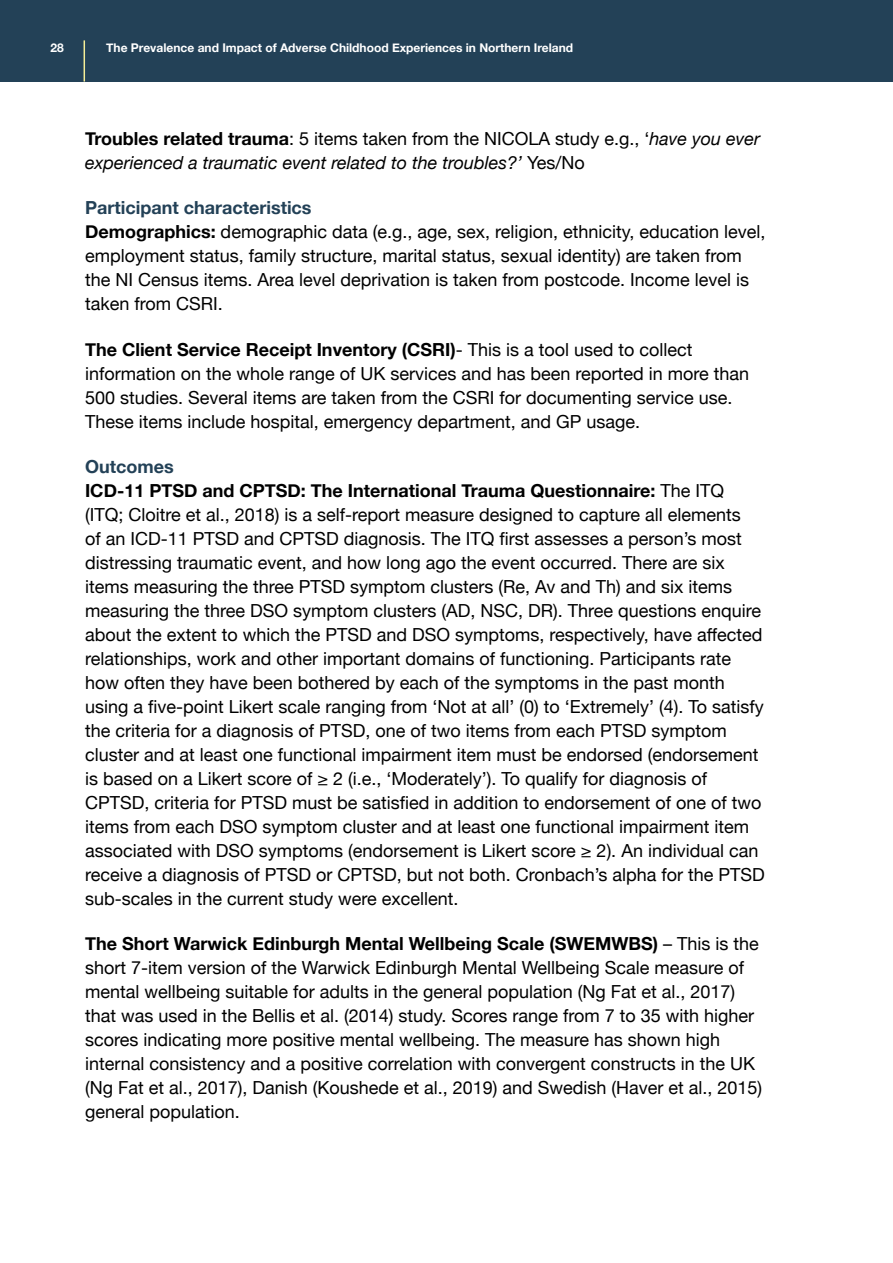
<style>
.page{position:relative;width:893px;height:1263px;background:#fff}
.page>*{position:absolute;margin:0;border:0;box-sizing:border-box;transform-origin:0 0}
.P_-_Body{font:18px/24px "Helvetica Neue";color:#000}
.P_-_Body-2{font:italic 18px/24px "Helvetica Neue";color:#000}
.H3_-_Subhead{font:700 18px "Helvetica Neue";color:#234157}
.t1{font:700 12px "Helvetica Neue";color:#fff}
.s1{font-weight:700;font-style:normal}
.s2{font-style:normal}
.s3{font-weight:700}
</style>
<div class="page">
<div style="left:0;top:0;width:893px;height:82px;background:#234157"></div>
<hr style="left:84px;top:40px;width:1px;height:42px;background:#f6ee98">
<p class="t1" style="left:50px;top:38px;width:15px">28</p>
<p class="t1" style="left:106px;top:38px;width:468px">The Prevalence and Impact of Adverse Childhood Experiences in Northern Ireland</p>
<p class="P_-_Body-2" style="left:85px;top:128px;width:677px"><span class="s1">Troubles related trauma</span><span class="s2">: 5 items taken from the NICOLA study e.g., ‘</span>have you ever experienced a traumatic event related to the troubles?’ <span class="s2">Yes/No</span></p>
<h3 class="H3_-_Subhead" style="left:85px;top:194px;width:228px">Participant characteristics</h3>
<p class="P_-_Body" style="left:85px;top:221px;width:682px"><span class="s3">Demographics:</span> demographic data (e.g., age, sex, religion, ethnicity, education level, employment status, family structure, marital status, sexual identity) are taken from the NI Census items. Area level deprivation is taken from postcode. Income level is taken from CSRI.</p>
<p class="P_-_Body" style="left:85px;top:338px;width:666px"><span class="s3">The Client Service Receipt Inventory (CSRI)</span>- This is a tool used to collect information on the whole range of UK services and has been reported in more than 500 studies. Several items are taken from the CSRI for documenting service use.<br>These items include hospital, emergency department, and GP usage.</p>
<h3 class="H3_-_Subhead" style="left:85px;top:452px;width:90px">Outcomes</h3>
<p class="P_-_Body" style="left:85px;top:479px;width:681px"><span class="s3">ICD-11 PTSD and CPTSD: The International Trauma Questionnaire:</span> The ITQ (ITQ; Cloitre et al., 2018) is a self-report measure designed to capture all elements<br>of an ICD-11 PTSD and CPTSD diagnosis. The ITQ first assesses a person’s most distressing traumatic event, and how long ago the event occurred. There are six items measuring the three PTSD symptom clusters (Re, Av and Th) and six items measuring the three DSO symptom clusters (AD, NSC, DR). Three questions enquire about the extent to which the PTSD and DSO symptoms, respectively, have affected relationships, work and other important domains of functioning. Participants rate how often they have been bothered by each of the symptoms in the past month using a five-point Likert scale ranging from ‘Not at all’ (0) to ‘Extremely’ (4). To satisfy the criteria for a diagnosis of PTSD, one of two items from each PTSD symptom cluster and at least one functional impairment item must be endorsed (endorsement is based on a Likert score of ≥ 2 (i.e., ‘Moderately’). To qualify for diagnosis of CPTSD, criteria for PTSD must be satisfied in addition to endorsement of one of two items from each DSO symptom cluster and at least one functional impairment item associated with DSO symptoms (endorsement is Likert score ≥ 2). An individual can receive a diagnosis of PTSD or CPTSD, but not both. Cronbach’s alpha for the PTSD sub-scales in the current study were excellent.</p>
<p class="P_-_Body" style="left:85px;top:933px;width:679px"><span class="s3">The Short Warwick Edinburgh Mental Wellbeing Scale (SWEMWBS)</span> – This is the short 7-item version of the Warwick Edinburgh Mental Wellbeing Scale measure of mental wellbeing suitable for adults in the general population (Ng Fat et al., 2017) that was used in the Bellis et al. (2014) study. Scores range from 7 to 35 with higher scores indicating more positive mental wellbeing. The measure has shown high internal consistency and a positive correlation with convergent constructs in the UK (Ng Fat et al., 2017), Danish (Koushede et al., 2019) and Swedish (Haver et al., 2015) general population.</p>
</div>
